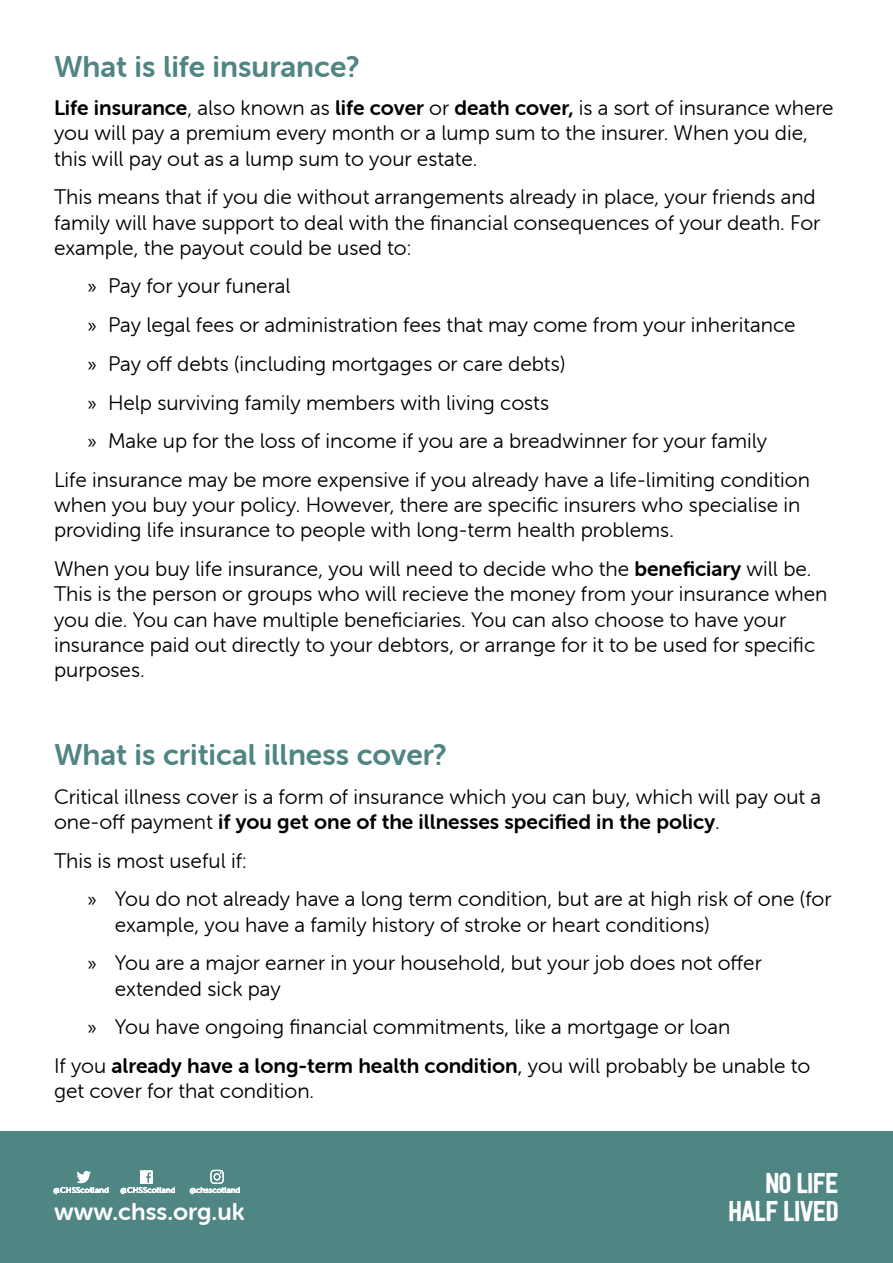
<style>
.page{position:relative;width:893px;height:1263px;background:#fff}
.page>*{position:absolute;margin:0;border:0;box-sizing:border-box;transform-origin:0 0}
.t1{font:30px "Museo Sans Rounded 700";color:#4f8583}
.t2{font:28.5px/28.5px "Festivo LC Basic";letter-spacing:-.05em;color:#fff;text-align:right}
.t3{font:24.3px "Museo Sans Rounded 700";color:#fff}
.t4{font:21px/25.2px "Museo Sans Rounded 300";color:#000}
.t5{font:21px "Museo Sans Rounded 700";color:#000}
.t6{font:8.4px "Museo Sans Rounded 700";color:#fff;scale:.95 1}
.s1{font-family:"Museo Sans Rounded 700"}
.s2{font-family:"Myriad Pro"}
.s3{font-family:"Museo Sans Rounded 300"}
</style>
<div class="page">
<div style="left:0;top:1131px;width:893px;height:132px;background:#4f8583"></div>
<svg style="left:77px;top:1171px;width:14px;height:12px"></svg>
<svg style="left:140px;top:1170px;width:13px;height:14px"></svg>
<svg style="left:210px;top:1170px;width:14px;height:14px"></svg>
<h1 class="t1" style="left:54px;top:49px;width:307px">What is life insurance?</h1>
<p class="t4" style="left:54px;top:96px;width:781px"><span class="s1">Life insurance</span>, also known as <span class="s1">life cover</span> or <span class="s1">death cover,</span> is a sort of insurance where you will pay a premium every month or a lump sum to the insurer. When you die, this will pay out as a lump sum to your estate.</p>
<p class="t4" style="left:54px;top:185px;width:768px">This means that if you die without arrangements already in place, your friends and family will have support to deal with the financial consequences of your death. For example, the payout could be used to:</p>
<p class="t4" style="left:88px;top:274px;width:204px"><span class="s2">»</span> Pay for your funeral</p>
<p class="t4" style="left:88px;top:312px;width:709px"><span class="s2">»</span> Pay legal fees or administration fees that may come from your inheritance</p>
<p class="t4" style="left:88px;top:351px;width:479px"><span class="s2">»</span> Pay off debts (including mortgages or care debts)</p>
<p class="t4" style="left:88px;top:390px;width:463px"><span class="s2">»</span> Help surviving family members with living costs</p>
<p class="t4" style="left:88px;top:429px;width:681px"><span class="s2">»</span> Make up for the loss of income if you are a breadwinner for your family</p>
<p class="t4" style="left:54px;top:467px;width:758px">Life insurance may be more expensive if you already have a life-limiting condition</p>
<p class="t4" style="left:54px;top:492px;width:748px">when you buy your policy. However, there are specific insurers who specialise in providing life insurance to people with long-term health problems.</p>
<p class="t4" style="left:54px;top:556px;width:775px">When you buy life insurance, you will need to decide who the <span class="s1">beneficiary</span> will be.<br>This is the person or groups who will recieve the money from your insurance when you die. You can have multiple beneficiaries. You can also choose to have your insurance paid out directly to your debtors, or arrange for it to be used for specific purposes.</p>
<h1 class="t1" style="left:54px;top:738px;width:394px">What is critical illness cover?</h1>
<p class="t4" style="left:54px;top:784px;width:769px">Critical illness cover is a form of insurance which you can buy, which will pay out a</p>
<p class="t5" style="left:54px;top:810px;width:667px"><span class="s3">one-off payment</span> if you get one of the illnesses specified in the policy<span class="s3">.</span></p>
<p class="t4" style="left:88px;top:841px;width:745px;line-height:38.7px;text-indent:-34px">This is most useful if:<br><span class="s2">»</span> You do not already have a long term condition, but are at high risk of one (for</p>
<p class="t4" style="left:88px;top:905px;width:675px;line-height:38.7px;text-indent:27px">example, you have a family history of stroke or heart conditions)<br><span class="s2">»</span> You are a major earner in your household, but your job does not offer</p>
<p class="t4" style="left:88px;top:969px;width:644px;line-height:38.7px;text-indent:27px">extended sick pay<br><span class="s2">»</span> You have ongoing financial commitments, like a mortgage or loan</p>
<p class="t5" style="left:54px;top:1054px;width:758px"><span class="s3">If you</span> already have a long-term health condition<span class="s3">, you will probably be unable to</span></p>
<p class="t4" style="left:54px;top:1078px;width:262px">get cover for that condition.</p>
<p class="t6" style="left:54px;top:1186px;width:60px">@CHSScotland</p>
<p class="t6" style="left:121px;top:1186px;width:59px">@CHSScotland</p>
<p class="t6" style="left:190px;top:1186px;width:55px">@chsscotland</p>
<p class="t3" style="left:54px;top:1198px;width:192px">www.chss.org.uk</p>
<h2 class="t2" style="left:728px;top:1168px;width:113px">NO LIFE<br>HALF LIVED</h2>
</div>
